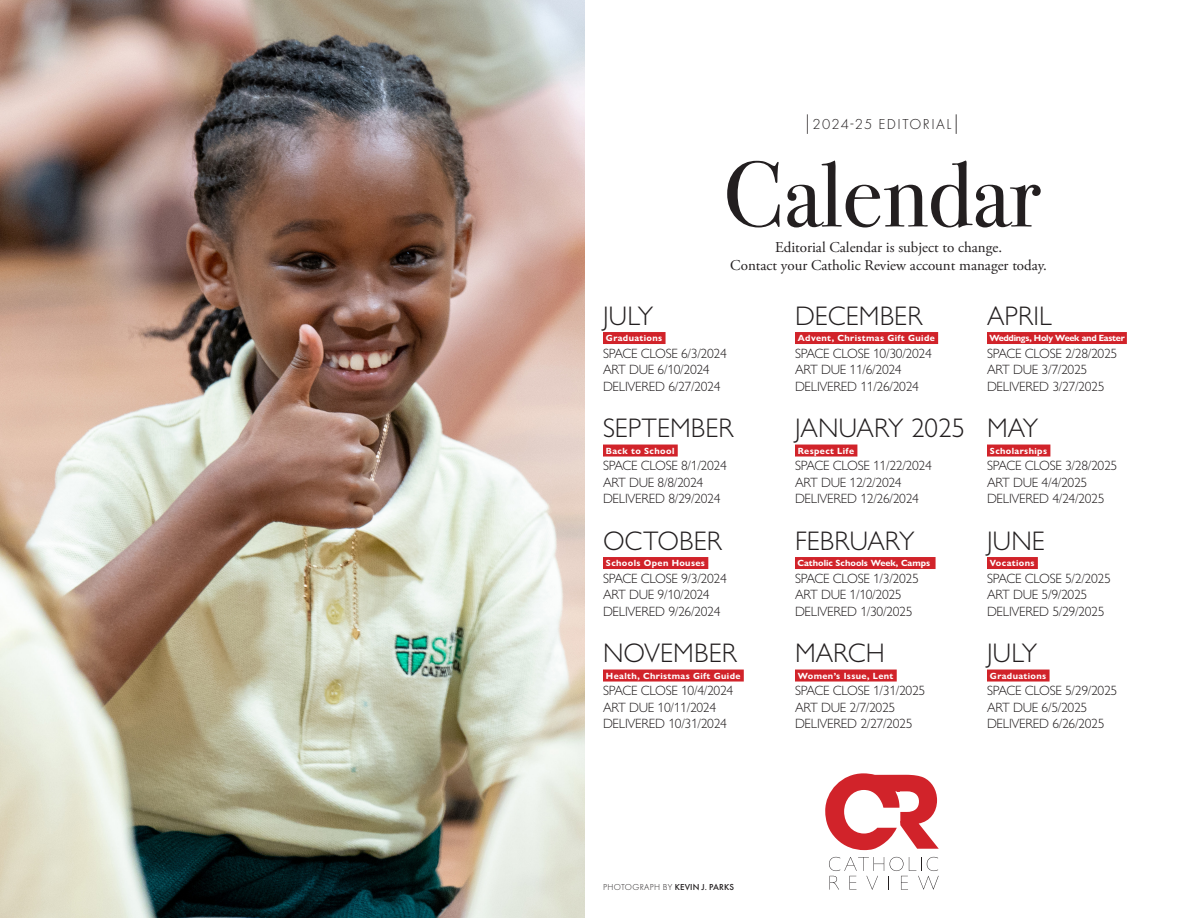
<style>
.page{position:relative;width:1188px;height:918px;background:#fff}
.page>*{position:absolute;margin:0;border:0;box-sizing:border-box;transform-origin:0 0}
.Headline{font:93px "Bodoni Svty Two ITCTT";color:#231f20}
.Media_Kit_Month{font:300 27px "Gill Sans Nova";color:#231f20}
.Body_Copy{font:15px "Adobe Garamond Pro";color:#231f20}
.t1{font:300 15px "Futura PT";letter-spacing:.095em;color:#231f20}
.Media_Kit_Dates{font:300 13.5px "Gill Sans Nova";letter-spacing:-.02em;color:#231f20}
.Media_Kit_Special_section{font:700 9px "Gill Sans Nova";letter-spacing:.04em;color:#fff}
.Media_Kit_Special_section-2{font:700 9px "Gill Sans Nova";letter-spacing:-.03em;color:#fff}
.Media_Kit_Special_section-3{font:700 9px "Gill Sans Nova";color:#fff}
.Photocut_Futura{font:300 9px "Futura PT";letter-spacing:.04em;color:#231f20}
.s1{font-size:19.5px}
.s2{font-weight:500}
</style>
<div class="page">
<svg style="left:829px;top:857px;width:110px;height:33px"></svg>
<svg style="left:825px;top:773px;width:114px;height:77px"></svg>
<img style="left:0;top:0;width:585px;height:918px">
<div style="left:603px;top:332px;width:63px;height:12px;background:#d1232a"></div>
<div style="left:603px;top:445px;width:75px;height:12px;background:#d1232a"></div>
<div style="left:603px;top:557px;width:105px;height:12px;background:#d1232a"></div>
<div style="left:603px;top:670px;width:141px;height:12px;background:#d1232a"></div>
<div style="left:795px;top:332px;width:143px;height:12px;background:#d1232a"></div>
<div style="left:795px;top:445px;width:62px;height:12px;background:#d1232a"></div>
<div style="left:795px;top:557px;width:141px;height:12px;background:#d1232a"></div>
<div style="left:795px;top:670px;width:102px;height:12px;background:#d1232a"></div>
<div style="left:987px;top:332px;width:140px;height:12px;background:#d1232a"></div>
<div style="left:987px;top:445px;width:63px;height:12px;background:#d1232a"></div>
<div style="left:987px;top:557px;width:51px;height:12px;background:#d1232a"></div>
<div style="left:987px;top:670px;width:63px;height:12px;background:#d1232a"></div>
<p class="t1" style="left:803px;top:116px;width:160px"><span class="s1">|</span>2024-25 EDITORIAL<span class="s1">|</span></p>
<p class="Headline" style="left:723px;top:119px;width:319px">Calendar</p>
<p class="Body_Copy" style="left:775px;top:238px;width:229px">Editorial Calendar is subject to change.</p>
<p class="Body_Copy" style="left:730px;top:256px;width:318px">Contact your Catholic Review account manager today.</p>
<p class="Media_Kit_Month" style="left:603px;top:299px;width:52px">JULY</p>
<p class="Media_Kit_Special_section" style="left:606px;top:332px;width:58px">Graduations</p>
<p class="Media_Kit_Dates" style="left:603px;top:345px;width:125px">SPACE CLOSE 6/3/2024</p>
<p class="Media_Kit_Dates" style="left:603px;top:361px;width:108px">ART DUE 6/10/2024</p>
<p class="Media_Kit_Dates" style="left:603px;top:378px;width:119px">DELIVERED 6/27/2024</p>
<p class="Media_Kit_Month" style="left:603px;top:411px;width:132px">SEPTEMBER</p>
<p class="Media_Kit_Special_section" style="left:606px;top:445px;width:70px">Back to School</p>
<p class="Media_Kit_Dates" style="left:603px;top:457px;width:125px">SPACE CLOSE 8/1/2024</p>
<p class="Media_Kit_Dates" style="left:603px;top:474px;width:102px">ART DUE 8/8/2024</p>
<p class="Media_Kit_Dates" style="left:603px;top:490px;width:119px">DELIVERED 8/29/2024</p>
<p class="Media_Kit_Month" style="left:603px;top:524px;width:121px">OCTOBER</p>
<p class="Media_Kit_Special_section" style="left:606px;top:557px;width:101px">Schools Open Houses</p>
<p class="Media_Kit_Dates" style="left:603px;top:570px;width:125px">SPACE CLOSE 9/3/2024</p>
<p class="Media_Kit_Dates" style="left:603px;top:586px;width:108px">ART DUE 9/10/2024</p>
<p class="Media_Kit_Dates" style="left:603px;top:603px;width:119px">DELIVERED 9/26/2024</p>
<p class="Media_Kit_Month" style="left:603px;top:636px;width:136px">NOVEMBER</p>
<p class="Media_Kit_Special_section" style="left:606px;top:670px;width:136px">Health, Christmas Gift Guide</p>
<p class="Media_Kit_Dates" style="left:603px;top:682px;width:132px">SPACE CLOSE 10/4/2024</p>
<p class="Media_Kit_Dates" style="left:603px;top:699px;width:115px">ART DUE 10/11/2024</p>
<p class="Media_Kit_Dates" style="left:603px;top:715px;width:125px">DELIVERED 10/31/2024</p>
<p class="Media_Kit_Month" style="left:795px;top:299px;width:129px">DECEMBER</p>
<p class="Media_Kit_Special_section" style="left:798px;top:332px;width:138px">Advent, Christmas Gift Guide</p>
<p class="Media_Kit_Dates" style="left:795px;top:345px;width:138px">SPACE CLOSE 10/30/2024</p>
<p class="Media_Kit_Dates" style="left:795px;top:361px;width:108px">ART DUE 11/6/2024</p>
<p class="Media_Kit_Dates" style="left:795px;top:378px;width:125px">DELIVERED 11/26/2024</p>
<p class="Media_Kit_Month" style="left:795px;top:411px;width:172px">JANUARY 2025</p>
<p class="Media_Kit_Special_section" style="left:798px;top:445px;width:58px">Respect Life</p>
<p class="Media_Kit_Dates" style="left:795px;top:457px;width:138px">SPACE CLOSE 11/22/2024</p>
<p class="Media_Kit_Dates" style="left:795px;top:474px;width:108px">ART DUE 12/2/2024</p>
<p class="Media_Kit_Dates" style="left:795px;top:490px;width:125px">DELIVERED 12/26/2024</p>
<p class="Media_Kit_Month" style="left:795px;top:524px;width:121px">FEBRUARY</p>
<p class="Media_Kit_Special_section-3" style="left:798px;top:557px;width:134px">Catholic Schools Week, Camps</p>
<p class="Media_Kit_Dates" style="left:795px;top:570px;width:125px">SPACE CLOSE 1/3/2025</p>
<p class="Media_Kit_Dates" style="left:795px;top:586px;width:108px">ART DUE 1/10/2025</p>
<p class="Media_Kit_Dates" style="left:795px;top:603px;width:119px">DELIVERED 1/30/2025</p>
<p class="Media_Kit_Month" style="left:795px;top:636px;width:91px">MARCH</p>
<p class="Media_Kit_Special_section" style="left:798px;top:670px;width:97px">Women’s Issue, Lent</p>
<p class="Media_Kit_Dates" style="left:795px;top:682px;width:132px">SPACE CLOSE 1/31/2025</p>
<p class="Media_Kit_Dates" style="left:795px;top:699px;width:102px">ART DUE 2/7/2025</p>
<p class="Media_Kit_Dates" style="left:795px;top:715px;width:119px">DELIVERED 2/27/2025</p>
<p class="Media_Kit_Month" style="left:987px;top:299px;width:66px">APRIL</p>
<p class="Media_Kit_Special_section-2" style="left:989px;top:332px;width:137px">Weddings, Holy Week and Easter</p>
<p class="Media_Kit_Dates" style="left:987px;top:345px;width:132px">SPACE CLOSE 2/28/2025</p>
<p class="Media_Kit_Dates" style="left:987px;top:361px;width:102px">ART DUE 3/7/2025</p>
<p class="Media_Kit_Dates" style="left:987px;top:378px;width:119px">DELIVERED 3/27/2025</p>
<p class="Media_Kit_Month" style="left:987px;top:411px;width:53px">MAY</p>
<p class="Media_Kit_Special_section" style="left:990px;top:445px;width:59px">Scholarships</p>
<p class="Media_Kit_Dates" style="left:987px;top:457px;width:132px">SPACE CLOSE 3/28/2025</p>
<p class="Media_Kit_Dates" style="left:987px;top:474px;width:102px">ART DUE 4/4/2025</p>
<p class="Media_Kit_Dates" style="left:987px;top:490px;width:119px">DELIVERED 4/24/2025</p>
<p class="Media_Kit_Month" style="left:987px;top:524px;width:59px">JUNE</p>
<p class="Media_Kit_Special_section" style="left:990px;top:557px;width:46px">Vocations</p>
<p class="Media_Kit_Dates" style="left:987px;top:570px;width:125px">SPACE CLOSE 5/2/2025</p>
<p class="Media_Kit_Dates" style="left:987px;top:586px;width:102px">ART DUE 5/9/2025</p>
<p class="Media_Kit_Dates" style="left:987px;top:603px;width:119px">DELIVERED 5/29/2025</p>
<p class="Media_Kit_Month" style="left:987px;top:636px;width:52px">JULY</p>
<p class="Media_Kit_Special_section" style="left:990px;top:670px;width:58px">Graduations</p>
<p class="Media_Kit_Dates" style="left:987px;top:682px;width:132px">SPACE CLOSE 5/29/2025</p>
<p class="Media_Kit_Dates" style="left:987px;top:699px;width:102px">ART DUE 6/5/2025</p>
<p class="Media_Kit_Dates" style="left:987px;top:715px;width:119px">DELIVERED 6/26/2025</p>
<p class="Photocut_Futura" style="left:603px;top:882px;width:133px">PHOTOGRAPH BY <span class="s2">KEVIN J. PARKS</span></p>
</div>
